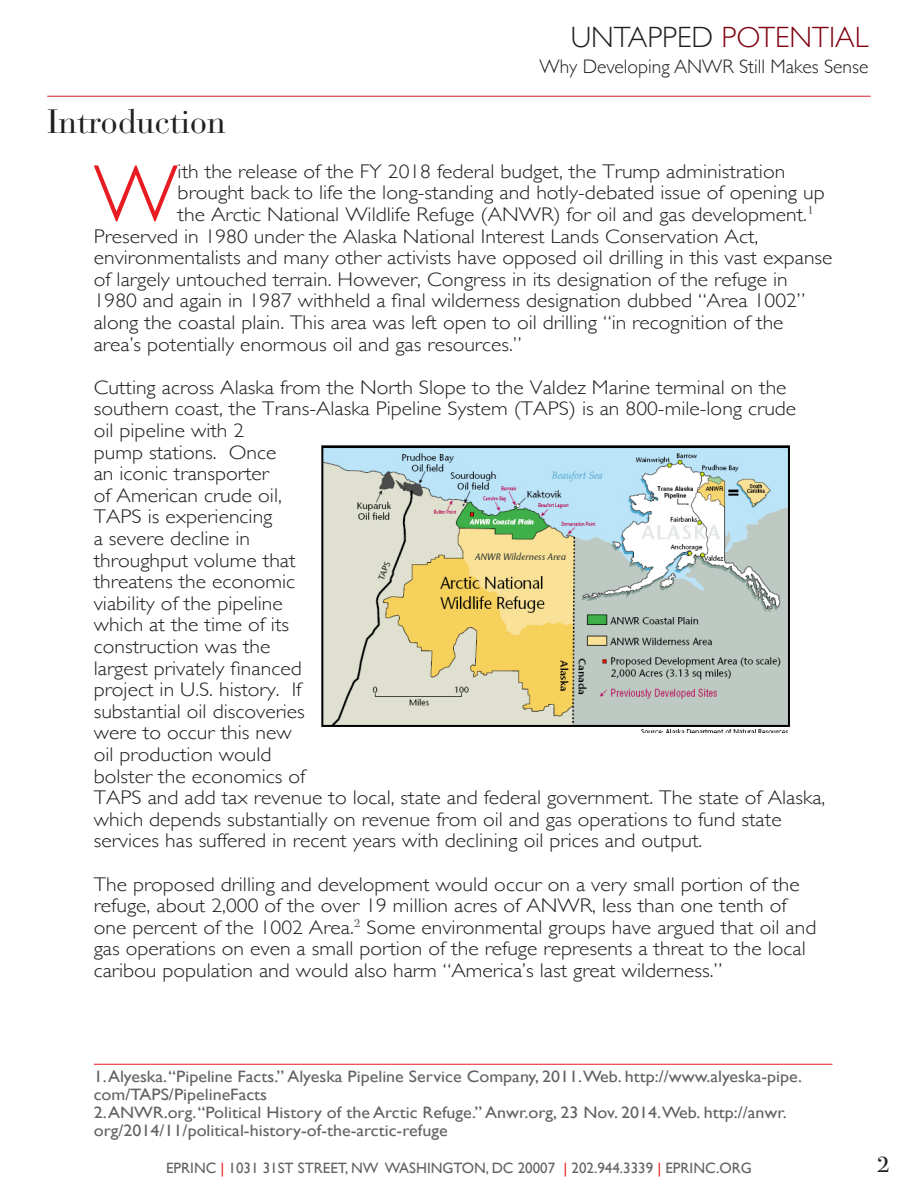
<style>
.page{position:relative;width:918px;height:1188px;background:#fff}
.page>*{position:absolute;margin:0;border:0;box-sizing:border-box;transform-origin:0 0}
.Untapped_potential_2{font:300 81.3px "Gill Sans";color:#e71b22}
.t1{font:33.45px "Bauer Bodoni Std";color:#231f20}
.t2{font:300 29.4px "Gill Sans";color:#810413}
.t3{font:22.05px "Bodoni Svty Two ITCTT";color:#231f20;scale:1.09 1}
.Untapped_potential_2-2{font:300 19.8px/21.6px "Gill Sans";color:#231f20;scale:1.09 1}
.t4{font:300 19.5px "Gill Sans";color:#231f20}
.Paragraph_Style_1{font:16.5px/18px "Gill Sans";color:#636366;scale:1.09 1}
.t5{font:15px "Gill Sans";color:#636366}
.s1{color:#231f20}
.s2{color:#e71b22}
</style>
<div class="page">
<hr style="left:94px;top:1064px;width:738px;height:1px;background:#e71b22">
<img style="left:321px;top:445px;width:469px;height:288px">
<hr style="left:47px;top:96px;width:824px;height:1px;background:#d02027">
<p class="t1" style="left:47px;top:101px;width:180px">Introduction</p>
<h3 class="t2" style="left:571px;top:14px;width:299px"><span class="s1">UNTAPPED</span> POTENTIAL</h3>
<p class="t4" style="left:540px;top:51px;width:330px">Why Developing ANWR Still Makes Sense</p>
<p class="Untapped_potential_2" style="left:94px;top:130px;width:85px">W</p>
<p class="Untapped_potential_2-2" style="left:178px;top:160px;width:559px">ith the release of the FY 2018 federal budget, the Trump administration</p>
<p class="Untapped_potential_2-2" style="left:178px;top:181px;width:595px">brought back to life the long-standing and hotly-debated issue of opening up</p>
<p class="Untapped_potential_2-2" style="left:178px;top:203px;width:585px">the Arctic National Wildlife Refuge (ANWR) for oil and gas development.<sup>1</sup></p>
<p class="Untapped_potential_2-2" style="left:94px;top:224px;width:611px">Preserved in 1980 under the Alaska National Interest Lands Conservation Act,</p>
<p class="Untapped_potential_2-2" style="left:94px;top:246px;width:679px">environmentalists and many other activists have opposed oil drilling in this vast expanse</p>
<p class="Untapped_potential_2-2" style="left:94px;top:268px;width:638px">of largely untouched terrain. However, Congress in its designation of the refuge in</p>
<p class="Untapped_potential_2-2" style="left:94px;top:289px;width:655px">1980 and again in 1987 withheld a final wilderness designation dubbed “Area 1002”</p>
<p class="Untapped_potential_2-2" style="left:94px;top:311px;width:634px">along the coastal plain. This area was left open to oil drilling “in recognition of the</p>
<p class="Untapped_potential_2-2" style="left:94px;top:332px;width:394px">area’s potentially enormous oil and gas resources.”</p>
<p class="Untapped_potential_2-2" style="left:94px;top:376px;width:673px">Cutting across Alaska from the North Slope to the Valdez Marine terminal on the southern coast, the Trans-Alaska Pipeline System (TAPS) is an 800-mile-long crude<br>oil pipeline with 2<br>pump stations. Once<br>an iconic transporter<br>of American crude oil,<br>TAPS is experiencing<br>a severe decline in<br>throughput volume that<br>threatens the economic<br>viability of the pipeline<br>which at the time of its<br>construction was the<br>largest privately financed<br>project in U.S. history. If<br>substantial oil discoveries<br>were to occur this new<br>oil production would<br>bolster the economics of<br>TAPS and add tax revenue to local, state and federal government. The state of Alaska, which depends substantially on revenue from oil and gas operations to fund state services has suffered in recent years with declining oil prices and output.</p>
<p class="Untapped_potential_2-2" style="left:94px;top:872px;width:665px">The proposed drilling and development would occur on a very small portion of the refuge, about 2,000 of the over 19 million acres of ANWR, less than one tenth of one percent of the 1002 Area.<sup>2</sup> Some environmental groups have argued that oil and gas operations on even a small portion of the refuge represents a threat to the local caribou population and would also harm “America’s last great wilderness.”</p>
<p class="Paragraph_Style_1" style="left:94px;top:1068px;width:651px">1. Alyeska. “Pipeline Facts.” Alyeska Pipeline Service Company, 2011.Web. http://www.alyeska-pipe. com/TAPS/PipelineFacts</p>
<p class="Paragraph_Style_1" style="left:94px;top:1104px;width:637px">2. ANWR.org. “Political History of the Arctic Refuge.” Anwr.org, 23 Nov. 2014.Web. http://anwr. org/2014/11/political-history-of-the-arctic-refuge</p>
<p class="t5" style="left:166px;top:1159px;width:587px">EPRINC <span class="s2">|</span> 1031 31ST STREET, NW WASHINGTON, DC 20007 <span class="s2">|</span> 202.944.3339 <span class="s2">|</span> EPRINC.ORG</p>
<p class="t3" style="left:877px;top:1147px;width:13px">2</p>
</div>
